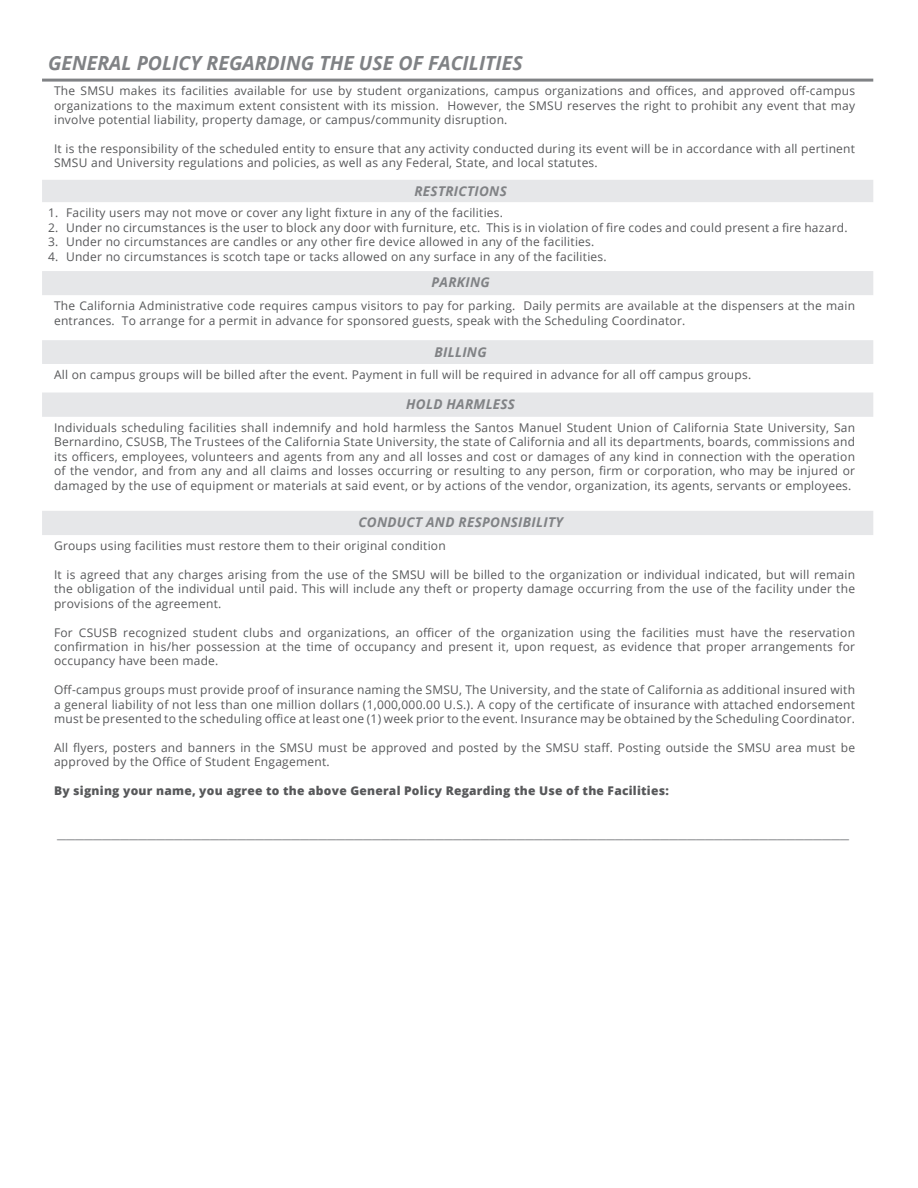
<style>
.page{position:relative;width:918px;height:1188px;background:#fff}
.page>*{position:absolute;margin:0;border:0;box-sizing:border-box;transform-origin:0 0}
.t1{font:italic 700 19.5px "Open Sans";color:#808285}
.t2{font:18px "Minion Pro";color:#808285}
.t3{font:italic 700 13.5px "Open Sans";letter-spacing:.02em;color:#808285}
.t4{font:12px/14.4px "Open Sans";letter-spacing:.02em;color:#57585a;text-align:justify}
.t5{font:800 12px "Open Sans";letter-spacing:.02em;color:#57585a}
</style>
<div class="page">
<svg style="left:42px;top:180px;width:831px;height:355px"></svg>
<hr style="left:42px;top:79px;width:831px;height:3px;background:#808285">
<h1 class="t1" style="left:48px;top:49px;width:476px">GENERAL POLICY REGARDING THE USE OF FACILITIES</h1>
<p class="t4" style="left:54px;top:83px;width:803px">The SMSU makes its facilities available for use by student organizations, campus organizations and offices, and approved off-campus organizations to the maximum extent consistent with its mission. However, the SMSU reserves the right to prohibit any event that may involve potential liability, property damage, or campus/community disruption.</p>
<p class="t4" style="left:54px;top:141px;width:803px">It is the responsibility of the scheduled entity to ensure that any activity conducted during its event will be in accordance with all pertinent<br>SMSU and University regulations and policies, as well as any Federal, State, and local statutes.</p>
<p class="t3" style="left:415px;top:182px;width:94px">RESTRICTIONS</p>
<p class="t4" style="left:48px;top:205px;width:457px">1. Facility users may not move or cover any light fixture in any of the facilities.</p>
<p class="t4" style="left:48px;top:220px;width:801px">2. Under no circumstances is the user to block any door with furniture, etc. This is in violation of fire codes and could present a fire hazard.</p>
<p class="t4" style="left:48px;top:234px;width:548px">3. Under no circumstances are candles or any other fire device allowed in any of the facilities.</p>
<p class="t4" style="left:48px;top:249px;width:560px">4. Under no circumstances is scotch tape or tacks allowed on any surface in any of the facilities.</p>
<p class="t3" style="left:432px;top:273px;width:60px">PARKING</p>
<p class="t4" style="left:54px;top:298px;width:803px">The California Administrative code requires campus visitors to pay for parking. Daily permits are available at the dispensers at the main entrances. To arrange for a permit in advance for sponsored guests, speak with the Scheduling Coordinator.</p>
<p class="t3" style="left:435px;top:342px;width:54px">BILLING</p>
<p class="t4" style="left:54px;top:367px;width:699px">All on campus groups will be billed after the event. Payment in full will be required in advance for all off campus groups.</p>
<p class="t3" style="left:406px;top:394px;width:110px">HOLD HARMLESS</p>
<p class="t4" style="left:54px;top:420px;width:803px">Individuals scheduling facilities shall indemnify and hold harmless the Santos Manuel Student Union of California State University, San Bernardino, CSUSB, The Trustees of the California State University, the state of California and all its departments, boards, commissions and its officers, employees, volunteers and agents from any and all losses and cost or damages of any kind in connection with the operation of the vendor, and from any and all claims and losses occurring or resulting to any person, firm or corporation, who may be injured or damaged by the use of equipment or materials at said event, or by actions of the vendor, organization, its agents, servants or employees.</p>
<p class="t3" style="left:358px;top:513px;width:206px">CONDUCT AND RESPONSIBILITY</p>
<p class="t4" style="left:54px;top:538px;width:393px">Groups using facilities must restore them to their original condition</p>
<p class="t4" style="left:54px;top:567px;width:803px">It is agreed that any charges arising from the use of the SMSU will be billed to the organization or individual indicated, but will remain the obligation of the individual until paid. This will include any theft or property damage occurring from the use of the facility under the provisions of the agreement.</p>
<p class="t4" style="left:54px;top:625px;width:803px">For CSUSB recognized student clubs and organizations, an officer of the organization using the facilities must have the reservation confirmation in his/her possession at the time of occupancy and present it, upon request, as evidence that proper arrangements for occupancy have been made.</p>
<p class="t4" style="left:54px;top:682px;width:803px">Off-campus groups must provide proof of insurance naming the SMSU, The University, and the state of California as additional insured with a general liability of not less than one million dollars (1,000,000.00 U.S.). A copy of the certificate of insurance with attached endorsement must be presented to the scheduling office at least one (1) week prior to the event. Insurance may be obtained by the Scheduling Coordinator.</p>
<p class="t4" style="left:54px;top:740px;width:803px">All flyers, posters and banners in the SMSU must be approved and posted by the SMSU staff. Posting outside the SMSU area must be approved by the Office of Student Engagement.</p>
<p class="t5" style="left:54px;top:782px;width:616px">By signing your name, you agree to the above General Policy Regarding the Use of the Facilities:</p>
<h2 class="t2" style="left:57px;top:820px;width:794px">________________________________________________________________________________________</h2>
</div>
